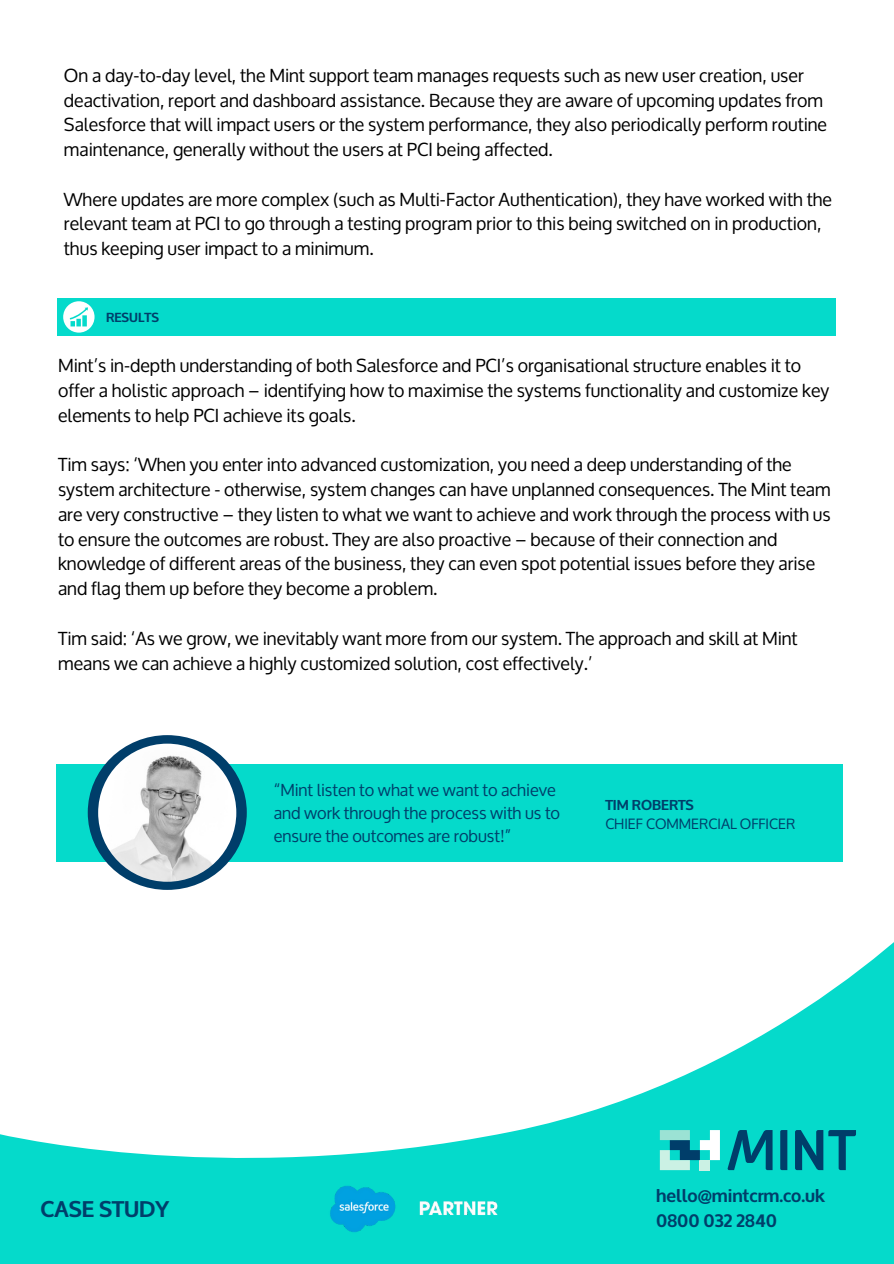
<style>
.page{position:relative;width:894px;height:1264px;background:#fff}
.page>*{position:absolute;margin:0;border:0;box-sizing:border-box;transform-origin:0 0}
.t1{font:700 22.35px "Oxygen";color:#003e6a}
.t2{font:18px/24.8px "Oxygen";color:#000}
.t3{font:700 17.7px/24.9px "Oxygen";color:#003e6a}
.t4{font:16.5px/23.1px "Oxygen";color:#003e6a}
.t5{font:14.25px "Oxygen";color:#003e6a}
.t6{font:700 14.25px "Oxygen";color:#003e6a}
.t7{font:700 13.05px "Oxygen";color:#003e6a}
</style>
<div class="page">
<svg style="left:0;top:943px;width:893px;height:320px"></svg>
<svg style="left:780px;top:1129px;width:7px;height:41px"></svg>
<svg style="left:727px;top:1129px;width:45px;height:41px;background:#02909d"></svg>
<svg style="left:794px;top:1129px;width:61px;height:41px;background:#02929e"></svg>
<svg style="left:659px;top:1130px;width:60px;height:40px;background:#67cbc9"></svg>
<div style="left:57px;top:298px;width:778px;height:38px;background:#05dacb"></div>
<div style="left:63px;top:301px;width:31px;height:31px;background:#fff;border-radius:50%"></div>
<svg style="left:70px;top:307px;width:18px;height:19px"></svg>
<div style="left:57px;top:763px;width:785px;height:98px;background:#05dacb"></div>
<div style="left:88px;top:735px;width:159px;height:154px;background:#003e6a;border-radius:50%"></div>
<img style="left:98px;top:743px;width:138px;height:138px;border-radius:50%">
<img style="left:328px;top:1184px;width:175px;height:52px">
<p class="t2" style="left:64px;top:63px;width:764px">On a day-to-day level, the Mint support team manages requests such as new user creation, user deactivation, report and dashboard assistance. Because they are aware of upcoming updates from Salesforce that will impact users or the system performance, they also periodically perform routine maintenance, generally without the users at PCI being affected.</p>
<p class="t2" style="left:64px;top:187px;width:769px">Where updates are more complex (such as Multi-Factor Authentication), they have worked with the relevant team at PCI to go through a testing program prior to this being switched on in production, thus keeping user impact to a minimum.</p>
<p class="t7" style="left:106px;top:306px;width:54px">RESULTS</p>
<p class="t2" style="left:58px;top:354px;width:772px">Mint’s in-depth understanding of both Salesforce and PCI’s organisational structure enables it to offer a holistic approach – identifying how to maximise the systems functionality and customize key elements to help PCI achieve its goals.</p>
<h3 class="t2" style="left:58px;top:453px;width:774px">Tim says: ‘When you enter into advanced customization, you need a deep understanding of the system architecture - otherwise, system changes can have unplanned consequences. The Mint team are very constructive – they listen to what we want to achieve and work through the process with us to ensure the outcomes are robust. They are also proactive – because of their connection and knowledge of different areas of the business, they can even spot potential issues before they arise and flag them up before they become a problem.</h3>
<p class="t2" style="left:58px;top:626px;width:741px">Tim said: ‘As we grow, we inevitably want more from our system. The approach and skill at Mint means we can achieve a highly customized solution, cost effectively.’</p>
<h3 class="t4" style="left:274px;top:778px;width:288px">“Mint listen to what we want to achieve and work through the process with us to ensure the outcomes are robust!”</h3>
<h3 class="t6" style="left:605px;top:792px;width:90px">TIM ROBERTS</h3>
<h3 class="t5" style="left:605px;top:815px;width:191px">CHIEF COMMERCIAL OFFICER</h3>
<h3 class="t1" style="left:40px;top:1189px;width:130px">CASE STUDY</h3>
<h3 class="t3" style="left:656px;top:1181px;width:170px">hello@mintcrm.co.uk<br>0800 032 2840</h3>
</div>
